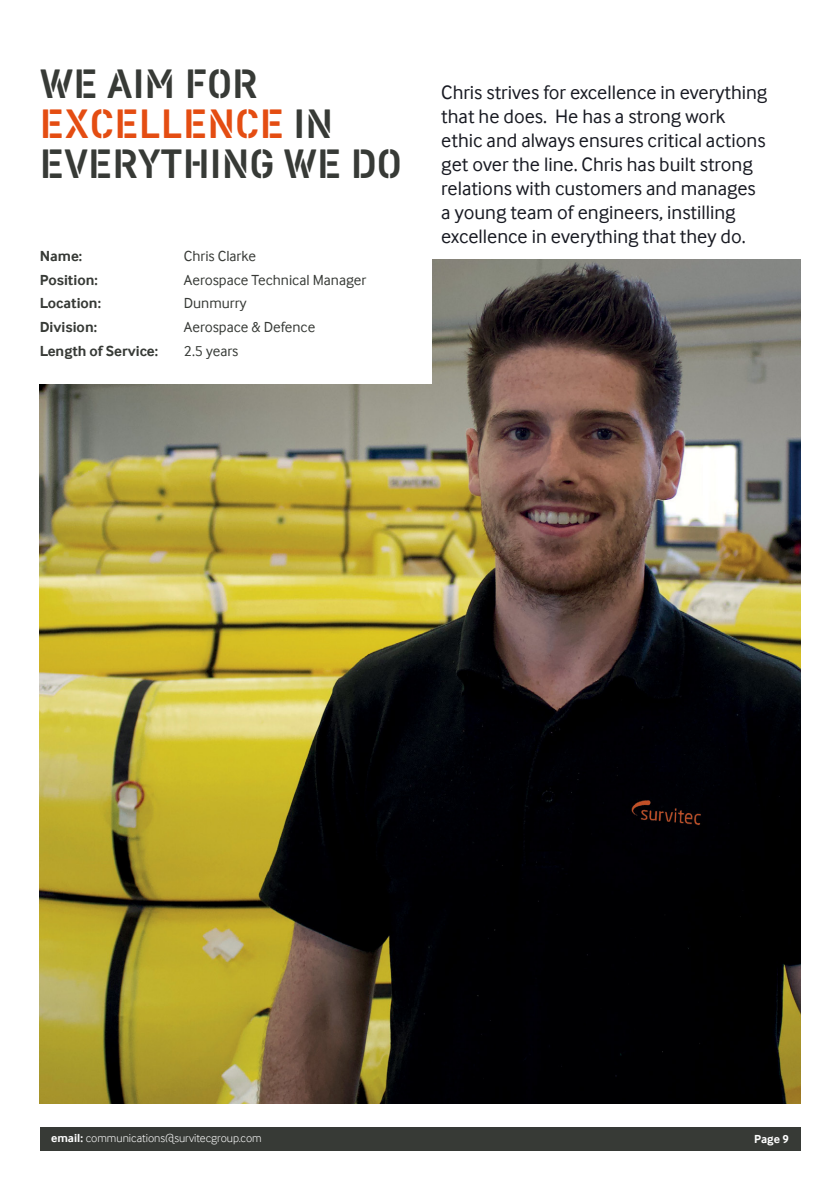
<style>
.page{position:relative;width:840px;height:1191px;background:#fff}
.page>*{position:absolute;margin:0;border:0;box-sizing:border-box;transform-origin:0 0}
.t1{font:42px/40px "Vtg Stencil DIN";color:#373a36}
.t2{font:20px/24px "Inter Face";color:#181a22}
.t3{font:15px "Inter Face";color:#373a36}
.t4{font:700 15px "Inter Face";color:#373a36}
.t5{font:300 12px "Inter Face";color:#fff}
.t6{font:700 12px "Inter Face";color:#fff}
.s1{color:#e44d12}
.s2{font-weight:700}
</style>
<div class="page">
<div style="left:40px;top:1127px;width:759px;height:24px;background:#373a36"></div>
<img style="left:40px;top:259px;width:759px;height:844px">
<div style="left:0;top:224px;width:431px;height:159px;background:#fff"></div>
<h1 class="t1" style="left:40px;top:65px;width:363px">WE AIM FOR<br><span class="s1">EXCELLENCE</span> IN<br>EVERYTHING WE DO</h1>
<p class="t4" style="left:40px;top:247px;width:44px">Name:</p>
<p class="t3" style="left:184px;top:247px;width:74px">Chris Clarke</p>
<p class="t4" style="left:40px;top:271px;width:59px">Position:</p>
<p class="t3" style="left:184px;top:271px;width:184px">Aerospace Technical Manager</p>
<p class="t4" style="left:40px;top:294px;width:63px">Location:</p>
<p class="t3" style="left:184px;top:295px;width:64px">Dunmurry</p>
<p class="t4" style="left:40px;top:318px;width:59px">Division:</p>
<p class="t3" style="left:184px;top:318px;width:133px">Aerospace &amp; Defence</p>
<p class="t4" style="left:40px;top:342px;width:120px">Length of Service:</p>
<p class="t3" style="left:184px;top:342px;width:56px">2.5 years</p>
<p class="t2" style="left:441px;top:83px;width:327px">Chris strives for excellence in everything that he does. He has a strong work ethic and always ensures critical actions get over the line. Chris has built strong relations with customers and manages a young team of engineers, instilling excellence in everything that they do.</p>
<p class="t5" style="left:51px;top:1131px;width:212px"><span class="s2">email:</span> communications@survitecgroup.com</p>
<p class="t6" style="left:753px;top:1132px;width:36px">Page 9</p>
</div>
